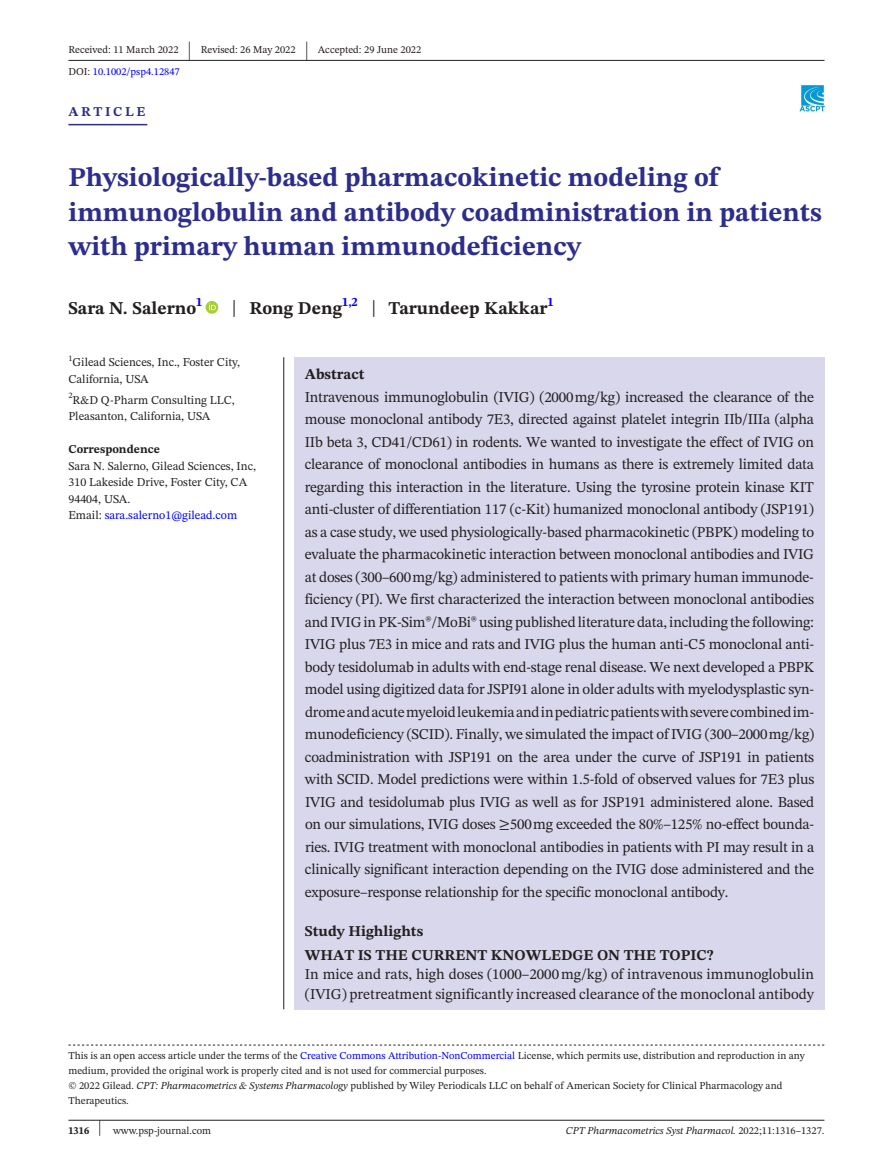
<style>
.page{position:relative;width:893px;height:1174px;background:#fff}
.page>*{position:absolute;margin:0;border:0;box-sizing:border-box;transform-origin:0 0}
.t1{font:700 27px/34.5px "STIX Two Text";color:#2c2d8c}
.t2{font:25.65px "STIX Two Text";color:#231f20;scale:.49 1}
.t3{font:700 18px "STIX Two Text";color:#231f20}
.t4{font:15px/22.5px "STIX Two Text";color:#231f20;text-align:justify}
.t5{font:700 15px/24px "STIX Two Text";color:#231f20}
.t6{font:700 13.5px "STIX Two Text";letter-spacing:.2em;color:#2c2d8c}
.t7{font:12px/16.5px "STIX Two Text";color:#231f20}
.t8{font:700 12px "STIX Two Text";color:#231f20}
.t9{font:10.5px/15px "STIX Two Text";color:#231f20}
.t10{font:italic 10.5px "STIX Two Text";color:#231f20}
.t11{font:10.5px "STIX Two Text";color:#00f}
.s1{color:#231f20}
.s2{font-weight:400;font-size:23.4px}
.s3{color:#00f}
.s4{font-family:"Cambria Math"}
.s5{font-style:italic}
.s6{font-weight:700}
.s7{font-size:22.2px}
.s8{font-style:normal}
</style>
<div class="page">
<hr style="left:68px;top:1119px;width:756px;height:1px;background:#231f20">
<img style="left:799px;top:85px;width:25px;height:26px">
<hr style="left:68px;top:60px;width:756px;height:1px;background:#231f20">
<hr style="left:68px;top:124px;width:79px;height:1px;background:#2c2d8c">
<svg style="left:206px;top:301px;width:12px;height:13px"></svg>
<svg style="left:209px;top:303px;width:7px;height:7px"></svg>
<div style="left:294px;top:357px;width:530px;height:652px;background:#d9d7eb"></div>
<hr style="left:283px;top:357px;width:1px;height:652px;background:#231f20">
<svg style="left:68px;top:1044px;width:756px;height:1px"></svg>
<p class="t9" style="left:68px;top:42px;width:112px">Received: 11 March 2022</p>
<h2 class="t2" style="left:188px;top:32px;width:8px">|</h2>
<p class="t9" style="left:201px;top:42px;width:96px">Revised: 26 May 2022</p>
<h2 class="t2" style="left:305px;top:32px;width:8px">|</h2>
<p class="t9" style="left:318px;top:42px;width:105px">Accepted: 29 June 2022</p>
<p class="t11" style="left:68px;top:64px;width:113px"><span class="s1">DOI:</span> 10.1002/psp4.12847</p>
<p class="t6" style="left:68px;top:101px;width:79px">ARTICLE</p>
<h1 class="t1" style="left:68px;top:161px;width:755px">Physiologically--based pharmacokinetic modeling of immunoglobulin and antibody coadministration in patients with primary human immunodeficiency</h1>
<p class="t3" style="left:68px;top:295px;width:136px">Sara N. Salerno<sup>1</sup></p>
<p class="t3" style="left:232px;top:295px;width:323px"><span class="s2">|</span> Rong Deng<sup>1,2</sup> <span class="s2">|</span> Tarundeep Kakkar<sup>1</sup></p>
<p class="t7" style="left:68px;top:354px;width:173px"><sup>1</sup>Gilead Sciences, Inc., Foster City,<br>California, USA</p>
<p class="t7" style="left:68px;top:391px;width:168px"><sup>2</sup>R&amp;D Q-Pharm Consulting LLC,<br>Pleasanton, California, USA</p>
<p class="t8" style="left:68px;top:441px;width:93px">Correspondence</p>
<p class="t7" style="left:68px;top:457px;width:189px">Sara N. Salerno, Gilead Sciences, Inc,<br>310 Lakeside Drive, Foster City, CA<br>94404, USA.<br>Email: <span class="s3">sara.salerno1@gilead.com</span></p>
<p class="t5" style="left:305px;top:362px;width:61px">Abstract</p>
<p class="t4" style="left:305px;top:385px;width:511px">Intravenous immunoglobulin (IVIG) (2000mg/kg) increased the clearance of the mouse monoclonal antibody 7E3, directed against platelet integrin IIb/IIIa (alpha IIb beta 3, CD41/CD61) in rodents. We wanted to investigate the effect of IVIG on clearance of monoclonal antibodies in humans as there is extremely limited data regarding this interaction in the literature. Using the tyrosine protein kinase KIT anti-cluster of differentiation 117 (c-Kit) humanized monoclonal antibody (JSP191) as a case study, we used physiologically-based pharmacokinetic (PBPK) modeling to evaluate the pharmacokinetic interaction between monoclonal antibodies and IVIG at doses (300–600mg/kg) administered to patients with primary human immunode&shy;ficiency (PI). We first characterized the interaction between monoclonal antibodies and IVIG in PK-Sim®/MoBi® using published literature data, including the following:<br>IVIG plus 7E3 in mice and rats and IVIG plus the human anti-C5 monoclonal anti&shy;body tesidolumab in adults with end-stage renal disease. We next developed a PBPK model using digitized data for JSPI91 alone in older adults with myelodysplastic syn&shy;dromeandacutemyeloidleukemiaandinpediatricpatientswithseverecombinedim&shy;munodeficiency (SCID). Finally, we simulated the impact of IVIG (300–2000mg/kg) coadministration with JSP191 on the area under the curve of JSP191 in patients with SCID. Model predictions were within 1.5-fold of observed values for 7E3 plus IVIG and tesidolumab plus IVIG as well as for JSP191 administered alone. Based on our simulations, IVIG doses <span class="s4">≥</span>500mg exceeded the 80%–125% no-effect bounda&shy;ries. IVIG treatment with monoclonal antibodies in patients with PI may result in a clinically significant interaction depending on the IVIG dose administered and the exposure–response relationship for the specific monoclonal antibody.</p>
<p class="t5" style="left:305px;top:919px;width:410px">Study Highlights<br>WHAT IS THE CURRENT KNOWLEDGE ON THE TOPIC?</p>
<p class="t4" style="left:305px;top:964px;width:511px;line-height:19.5px">In mice and rats, high doses (1000–2000mg/kg) of intravenous immunoglobulin (IVIG) pretreatment significantly increased clearance of the monoclonal antibody</p>
<p class="t9" style="left:68px;top:1048px;width:738px">This is an open access article under the terms of the <span class="s3">Creative Commons Attribution-NonCommercial</span> License, which permits use, distribution and reproduction in any medium, provided the original work is properly cited and is not used for commercial purposes.<br>© 2022 Gilead. <span class="s5">CPT: Pharmacometrics &amp; Systems Pharmacology</span> published by Wiley Periodicals LLC on behalf of American Society for Clinical Pharmacology and Therapeutics.</p>
<p class="t9" style="left:68px;top:1123px;width:144px"><span class="s6">1316</span> <span class="s7">|</span> www.psp-journal.com</p>
<p class="t10" style="left:566px;top:1123px;width:260px">CPT Pharmacometrics Syst Pharmacol. <span class="s8">2022;11:1316–1327.</span></p>
</div>
